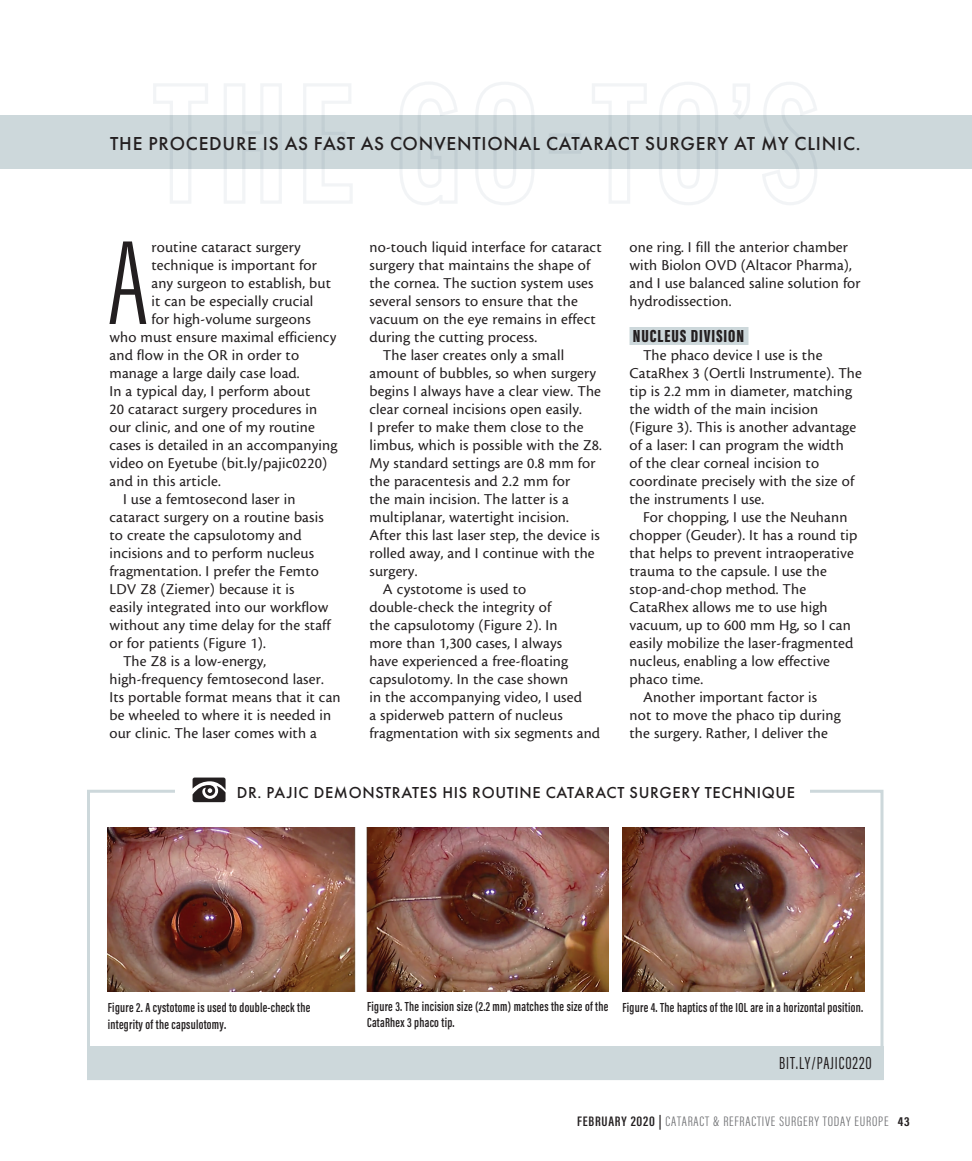
<style>
.page{position:relative;width:972px;height:1161px;background:#fff}
.page>*{position:absolute;margin:0;border:0;box-sizing:border-box;transform-origin:0 0}
.body_first{font:300 123.6px "Acumin Pro Extra Cond";color:#231f20}
.t1{font:500 19.5px "Futura PT";letter-spacing:.04em;color:#231f20}
.subhead{font:18px "Acumin Pro Extra Cond";letter-spacing:.05em;color:#231f20}
.subhead-2{font:900 18px "Acumin Pro Extra Cond";letter-spacing:.05em;color:#231f20}
.t2{font:500 16.5px "Futura PT";letter-spacing:.04em;color:#231f20}
.body{font:15.75px/18px "Cronos MM 408 10";letter-spacing:.01em;color:#231f20}
.body_first-2{font:15.75px "Cronos MM 408 10";letter-spacing:.01em;color:#231f20}
.t3{font:300 14.1px "Acumin Pro Extra Cond";letter-spacing:.05em;color:#6c6d70;scale:1.11 1}
.t4{font:600 13.5px/16.5px "Acumin Pro Extra Cond";letter-spacing:.02em;color:#231f20}
.s1{font-weight:600;color:#231f20}
.s2{font-weight:700;font-size:13.35px;color:#231f20}
</style>
<div class="page">
<svg style="left:153px;top:82px;width:664px;height:123px"></svg>
<div style="left:630px;top:327px;width:119px;height:18px;background:#cdd8db"></div>
<svg style="left:0;top:115px;width:972px;height:54px;background:#ccd7da"></svg>
<svg style="left:87px;top:789px;width:797px;height:257px"></svg>
<div style="left:87px;top:1046px;width:797px;height:34px;background:#cdd8db"></div>
<svg style="left:176px;top:778px;width:634px;height:27px"></svg>
<img style="left:367px;top:827px;width:242px;height:165px">
<img style="left:622px;top:827px;width:242px;height:165px">
<p class="t1" style="left:110px;top:132px;width:752px">THE PROCEDURE IS AS FAST AS CONVENTIONAL CATARACT SURGERY AT MY CLINIC.</p>
<p class="body_first" style="left:108px;top:209px;width:41px">A</p>
<p class="body_first-2" style="left:151px;top:239px;width:151px">routine cataract surgery</p>
<p class="body_first-2" style="left:151px;top:257px;width:167px">technique is important for</p>
<p class="body_first-2" style="left:151px;top:275px;width:181px">any surgeon to establish, but</p>
<p class="body_first-2" style="left:151px;top:293px;width:163px">it can be especially crucial</p>
<p class="body_first-2" style="left:151px;top:311px;width:161px">for high-volume surgeons</p>
<p class="body_first-2" style="left:110px;top:329px;width:228px">who must ensure maximal efficiency</p>
<p class="body_first-2" style="left:110px;top:347px;width:191px">and flow in the OR in order to</p>
<p class="body_first-2" style="left:110px;top:365px;width:192px">manage a large daily case load.</p>
<p class="body_first-2" style="left:110px;top:383px;width:202px">In a typical day, I perform about</p>
<p class="body_first-2" style="left:110px;top:401px;width:209px">20 cataract surgery procedures in</p>
<p class="body_first-2" style="left:110px;top:419px;width:207px">our clinic, and one of my routine</p>
<p class="body_first-2" style="left:110px;top:437px;width:229px">cases is detailed in an accompanying</p>
<p class="body_first-2" style="left:110px;top:455px;width:219px">video on Eyetube (bit.ly/pajic0220)</p>
<p class="body_first-2" style="left:110px;top:473px;width:113px">and in this article.</p>
<p class="body" style="left:110px;top:490px;width:223px;text-indent:14px">I use a femtosecond laser in cataract surgery on a routine basis to create the capsulotomy and incisions and to perform nucleus fragmentation. I prefer the Femto<br>LDV Z8 (Ziemer) because it is easily integrated into our workflow without any time delay for the staff or for patients (Figure 1).</p>
<p class="body" style="left:110px;top:652px;width:233px;text-indent:14px">The Z8 is a low-energy, high-frequency femtosecond laser.<br>Its portable format means that it can be wheeled to where it is needed in our clinic. The laser comes with a</p>
<p class="body" style="left:369px;top:238px;width:234px">no-touch liquid interface for cataract surgery that maintains the shape of the cornea. The suction system uses several sensors to ensure that the vacuum on the eye remains in effect during the cutting process.</p>
<p class="body" style="left:369px;top:346px;width:234px;text-indent:14px">The laser creates only a small amount of bubbles, so when surgery begins I always have a clear view. The clear corneal incisions open easily.<br>I prefer to make them close to the limbus, which is possible with the Z8.<br>My standard settings are 0.8 mm for the paracentesis and 2.2 mm for<br>the main incision. The latter is a multiplanar, watertight incision.<br>After this last laser step, the device is rolled away, and I continue with the surgery.</p>
<p class="body" style="left:369px;top:580px;width:232px;text-indent:14px">A cystotome is used to double-check the integrity of<br>the capsulotomy (Figure 2). In<br>more than 1,300 cases, I always<br>have experienced a free-floating capsulotomy. In the case shown<br>in the accompanying video, I used<br>a spiderweb pattern of nucleus fragmentation with six segments and</p>
<p class="body" style="left:630px;top:238px;width:233px">one ring. I fill the anterior chamber with Biolon OVD (Altacor Pharma), and I use balanced saline solution for hydrodissection.</p>
<p class="subhead-2" style="left:633px;top:325px;width:113px">NUCLEUS DIVISION</p>
<p class="body" style="left:630px;top:346px;width:234px;text-indent:14px">The phaco device I use is the<br>CataRhex 3 (Oertli Instrumente). The tip is 2.2 mm in diameter, matching the width of the main incision (Figure 3). This is another advantage of a laser: I can program the width<br>of the clear corneal incision to coordinate precisely with the size of the instruments I use.</p>
<p class="body" style="left:630px;top:508px;width:229px;text-indent:14px">For chopping, I use the Neuhann chopper (Geuder). It has a round tip that helps to prevent intraoperative trauma to the capsule. I use the stop-and-chop method. The<br>CataRhex allows me to use high vacuum, up to 600 mm Hg, so I can easily mobilize the laser-fragmented nucleus, enabling a low effective phaco time.</p>
<p class="body" style="left:630px;top:688px;width:213px;text-indent:14px">Another important factor is not to move the phaco tip during the surgery. Rather, I deliver the</p>
<p class="t2" style="left:237px;top:782px;width:560px">DR. PAJIC DEMONSTRATES HIS ROUTINE CATARACT SURGERY TECHNIQUE</p>
<p class="t4" style="left:108px;top:999px;width:204px">Figure 2. A cystotome is used to double-check the integrity of the capsulotomy.</p>
<p class="t4" style="left:367px;top:998px;width:243px">Figure 3. The incision size (2.2 mm) matches the size of the<br>CataRhex 3 phaco tip.</p>
<p class="t4" style="left:623px;top:999px;width:242px">Figure 4. The haptics of the IOL are in a horizontal position.</p>
<p class="subhead" style="left:779px;top:1053px;width:94px">BIT.LY/PAJIC0220</p>
<p class="t3" style="left:577px;top:1113px;width:301px"><span class="s1">FEBRUARY 2020 |</span> CATARACT &amp; REFRACTIVE SURGERY TODAY EUROPE <span class="s2">43</span></p>
</div>
